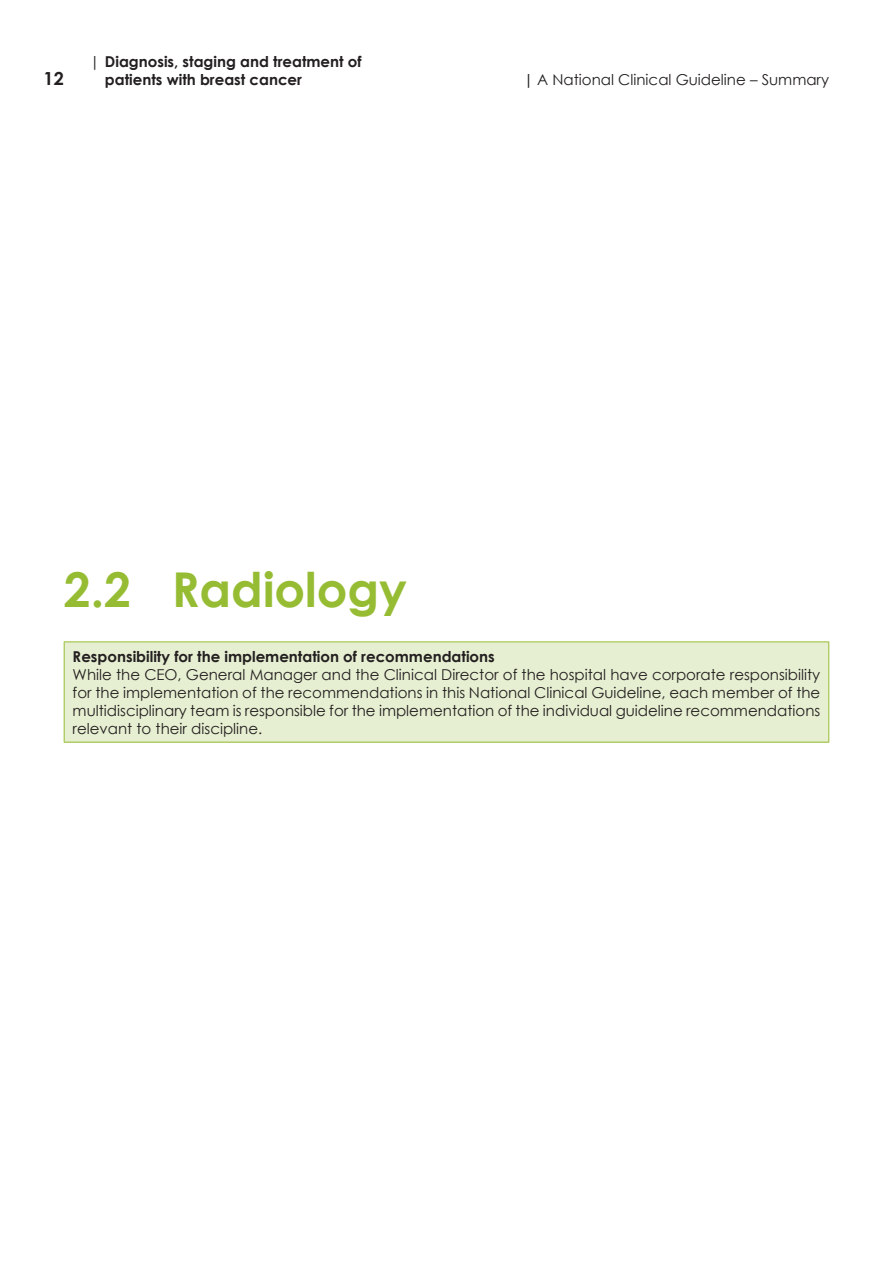
<style>
.page{position:relative;width:893px;height:1263px;background:#fff}
.page>*{position:absolute;margin:0;border:0;box-sizing:border-box;transform-origin:0 0}
.Sub_Head{font:700 48px "Century Gothic";color:#96bc33}
.t1{font:700 18px "Century Gothic";color:#231f20}
.RECBOX_BodyText{font:15px/18px "Century Gothic";color:#231f20;text-align:justify}
.RECBOX_BodyText-2{font:700 15px/18px "Century Gothic";color:#231f20}
.s1{font-weight:400}
.s2{font-weight:700}
</style>
<div class="page">
<div style="left:64px;top:642px;width:765px;height:100px;background:#e6efd1"></div>
<hr style="left:64px;top:641px;width:765px;height:1px;background:#96bc33">
<hr style="left:64px;top:642px;width:1px;height:100px;background:#96bc33">
<hr style="left:828px;top:642px;width:1px;height:100px;background:#96bc33">
<hr style="left:64px;top:742px;width:765px;height:1px;background:#96bc33">
<p class="t1" style="left:44px;top:67px;width:22px">12</p>
<p class="RECBOX_BodyText-2" style="left:105px;top:52px;width:258px;text-indent:-15px"><span class="s1">|</span> Diagnosis, staging and treatment of patients with breast cancer</p>
<p class="RECBOX_BodyText" style="left:524px;top:70px;width:307px"><span class="s2">|</span> A National Clinical Guideline – Summary</p>
<p class="Sub_Head" style="left:64px;top:559px;width:345px">2.2 Radiology</p>
<p class="RECBOX_BodyText-2" style="left:73px;top:647px;width:424px">Responsibility for the implementation of recommendations</p>
<p class="RECBOX_BodyText" style="left:73px;top:665px;width:749px">While the CEO, General Manager and the Clinical Director of the hospital have corporate responsibility for the implementation of the recommendations in this National Clinical Guideline, each member of the multidisciplinary team is responsible for the implementation of the individual guideline recommendations relevant to their discipline.</p>
</div>
